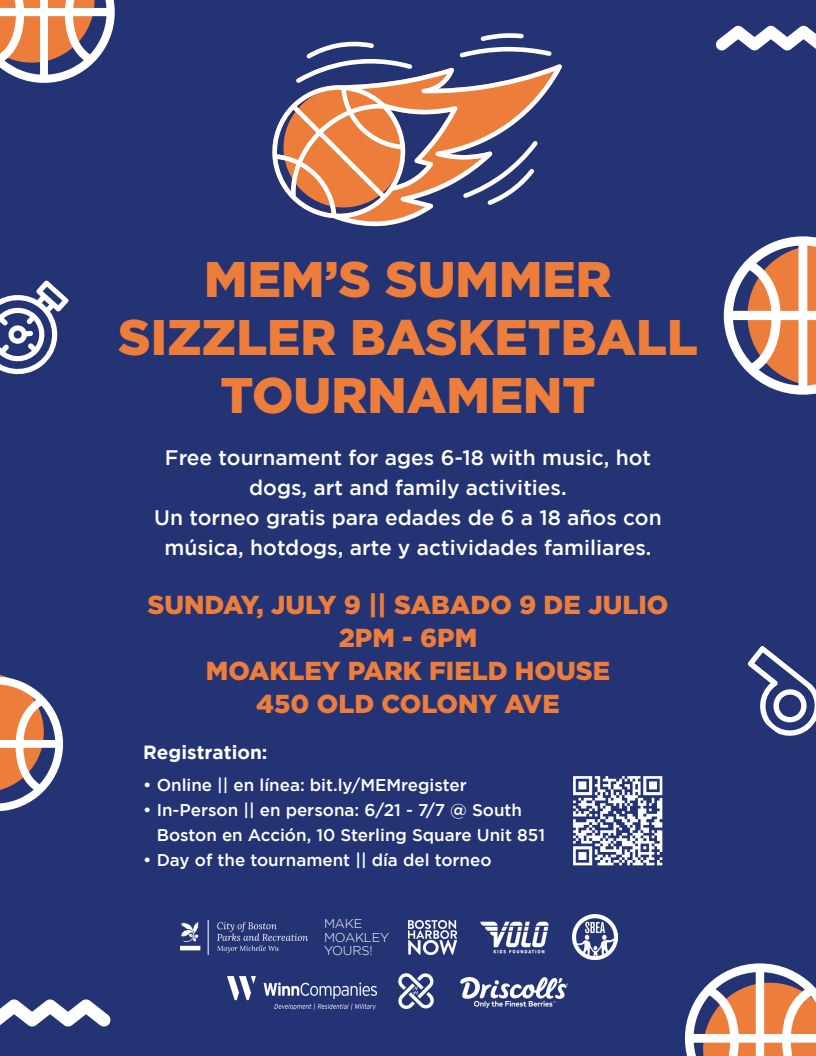
<style>
.page{position:relative;width:816px;height:1056px;background:#243374}
.page>*{position:absolute;margin:0;border:0;box-sizing:border-box;transform-origin:0 0}
.t1{font:900 50px/58px "Gotham";color:#ed7d3b;text-align:center}
.t2{font:900 26px/33px "Gotham";color:#ed7d3b;text-align:center}
.t3{font:500 21px/30px "Gotham";color:#fff;text-align:center}
.t4{font:700 19px "Gotham";color:#fff}
.t5{font:500 17px/25px "Gotham";color:#fff}
.t6{font:300 12.8px/13.4px "Gotham";letter-spacing:-.015em;color:#fff}
</style>
<div class="page">
<svg style="left:0;top:280px;width:69px;height:95px"></svg>
<svg style="left:748px;top:646px;width:68px;height:90px"></svg>
<svg style="left:0;top:0;width:115px;height:83px"></svg>
<svg style="left:0;top:675px;width:63px;height:136px"></svg>
<svg style="left:724px;top:236px;width:92px;height:159px"></svg>
<svg style="left:685px;top:963px;width:131px;height:93px"></svg>
<svg style="left:716px;top:26px;width:100px;height:24px"></svg>
<svg style="left:0;top:999px;width:111px;height:28px"></svg>
<img style="left:227px;top:977px;width:150px;height:32px">
<img style="left:573px;top:915px;width:45px;height:45px">
<img style="left:573px;top:776px;width:90px;height:90px">
<svg style="left:272px;top:33px;width:290px;height:193px"></svg>
<img style="left:180px;top:921px;width:128px;height:34px">
<img style="left:409px;top:920px;width:48px;height:35px">
<img style="left:398px;top:973px;width:36px;height:36px">
<img style="left:460px;top:977px;width:108px;height:30px">
<img style="left:480px;top:921px;width:69px;height:33px">
<h1 class="t1" style="left:118px;top:249px;width:581px">MEM’S SUMMER<br>SIZZLER BASKETBALL<br>TOURNAMENT</h1>
<p class="t3" style="left:154px;top:442px;width:509px">Free tournament for ages 6-18 with music, hot dogs, art and family activities.<br>Un torneo gratis para edades de 6 a 18 años con música, hotdogs, arte y actividades familiares.</p>
<p class="t2" style="left:147px;top:588px;width:523px">SUNDAY, JULY 9 || SABADO 9 DE JULIO<br>2PM - 6PM<br>MOAKLEY PARK FIELD HOUSE<br>450 OLD COLONY AVE</p>
<p class="t4" style="left:143px;top:741px;width:126px">Registration:</p>
<p class="t5" style="left:143px;top:772px;width:325px">• Online || en línea: bit.ly/MEMregister</p>
<p class="t5" style="left:157px;top:797px;width:390px;text-indent:-14px">• In-Person || en persona: 6/21 - 7/7 @ South<br>Boston en Acción, 10 Sterling Square Unit 851</p>
<p class="t5" style="left:143px;top:847px;width:350px">• Day of the tournament || día del torneo</p>
<p class="t6" style="left:324px;top:917px;width:67px">MAKE<br>MOAKLEY<br>YOURS!</p>
</div>
